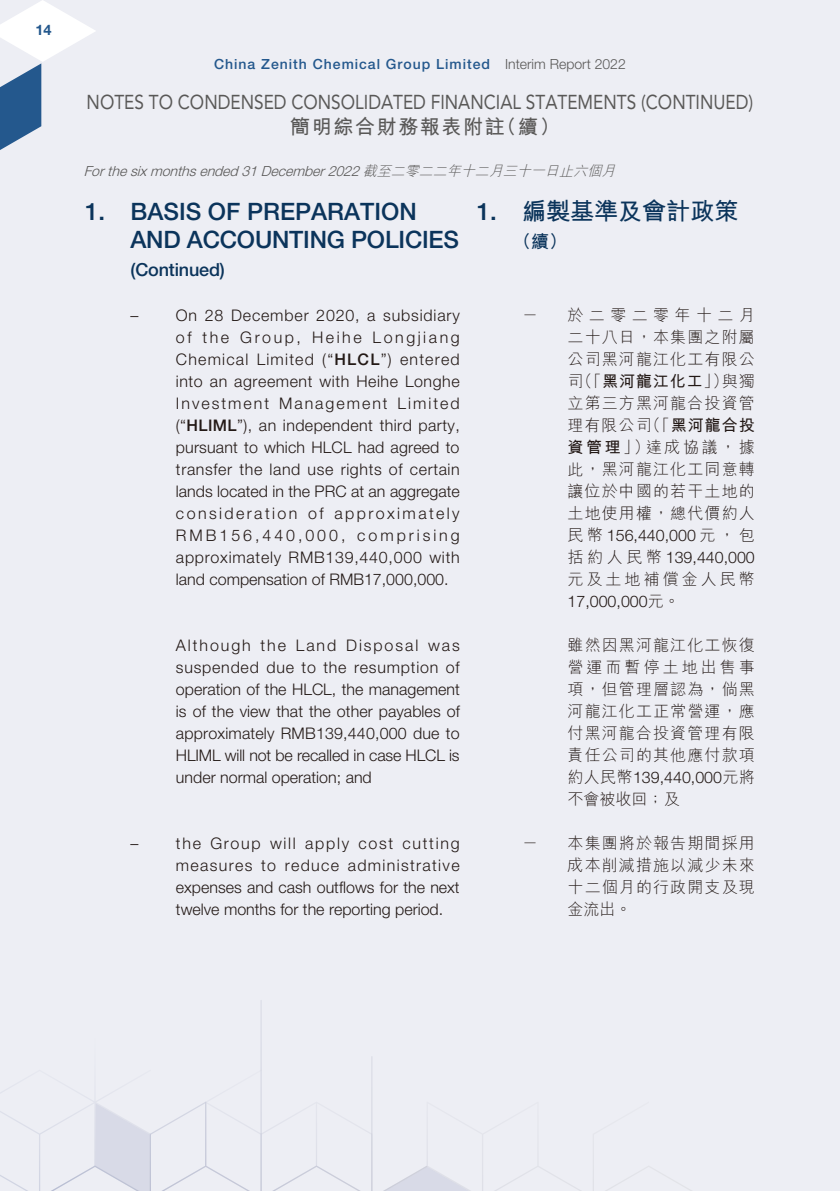
<style>
.page{position:relative;width:840px;height:1191px;background:#fff}
.page>*{position:absolute;margin:0;border:0;box-sizing:border-box;transform-origin:0 0}
.t1{font:500 24px/28px "Helvetica Neue LT Std";letter-spacing:-.01em;color:#0b345b}
.t2{font:700 24px "M Hei HK";color:#0b345b}
.t3{font:20px "Avenir LT Std";color:#595857;scale:.86 1}
.t4{font:700 20px "M Hei HK";letter-spacing:.08em;color:#595857}
.t5{font:500 18px "Helvetica Neue LT Std";letter-spacing:-.01em;color:#0b345b}
.t6{font:700 18px "M Hei HK";color:#0b345b}
.t7{font:300 16px/22px "Helvetica Neue LT Std";color:#231916;text-align:justify}
.t8{font:300 16px/22px "M Hei HK";letter-spacing:.07em;color:#231916;text-align:justify}
.t9{font:300 16px "M Hei HK";letter-spacing:.19em;color:#231916}
.t10{font:700 14.4px "Helvetica Neue LT Std";color:#24588d}
.t11{font:italic 300 14px "Helvetica Neue LT Std";color:#595857}
.t12{font:500 14px "Helvetica Neue LT Std";letter-spacing:.07em;color:#24588d}
.s1{font-weight:300;color:#595857}
.s2{font-family:"M Hei HK"}
.s3{font-weight:500}
.s4{font-family:"Helvetica Neue LT Std";font-weight:500}
.s5{font-weight:700}
</style>
<div class="page">
<div style="left:0;top:0;width:839px;height:1191px;background:#edeef4"></div>
<svg style="left:0;top:0;width:95px;height:150px"></svg>
<svg style="left:0;top:1000px;width:692px;height:191px"></svg>
<p class="t10" style="left:35px;top:21px;width:18px">14</p>
<p class="t12" style="left:214px;top:56px;width:413px">China Zenith Chemical Group Limited <span class="s1">Interim Report 2022</span></p>
<p class="t3" style="left:87px;top:90px;width:776px">NOTES TO CONDENSED CONSOLIDATED FINANCIAL STATEMENTS (CONTINUED)</p>
<p class="t4" style="left:290px;top:112px;width:271px">簡明綜合財務報表附註（續）</p>
<p class="t11" style="left:84px;top:162px;width:536px">Forthesixmonthsended31December2022<span class="s2">截至二零二二年十二月三十一日止六個月</span></p>
<h1 class="t1" style="left:130px;top:197px;width:330px;text-indent:-45px">1. BASIS OF PREPARATION<br>AND ACCOUNTING POLICIES</h1>
<p class="t5" style="left:130px;top:259px;width:96px">(Continued)</p>
<p class="t7" style="left:176px;top:304px;width:285px;text-indent:-45px">– On 28 December 2020, a subsidiary of the Group, Heihe Longjiang Chemical Limited (“<span class="s3">HLCL</span>”) entered into an agreement with Heihe Longhe Investment Management Limited (“<span class="s3">HLIML</span>”), an independent third party, pursuant to which HLCL had agreed to transfer the land use rights of certain lands located in the PRC at an aggregate consideration of approximately RMB156,440,000, comprising approximately RMB139,440,000 with land compensation of RMB17,000,000.</p>
<p class="t7" style="left:176px;top:634px;width:285px">Although the Land Disposal was suspended due to the resumption of operation of the HLCL, the management is of the view that the other payables of approximately RMB139,440,000 due to HLIML will not be recalled in case HLCL is under normal operation; and</p>
<p class="t7" style="left:176px;top:832px;width:285px;text-indent:-45px">– the Group will apply cost cutting measures to reduce administrative expenses and cash outflows for the next twelve months for the reporting period.</p>
<h1 class="t2" style="left:476px;top:194px;width:263px"><span class="s4">1.</span> 編製基準及會計政策</h1>
<p class="t6" style="left:513px;top:228px;width:55px">（續）</p>
<p class="t8" style="left:522px;top:304px;width:17px">－</p>
<p class="t8" style="left:567px;top:304px;width:189px">於二零二零年十二月二十八日，本集團之附屬公司黑河龍江化工有限公司（「<span class="s5">黑河龍江化工</span>」）與獨立第三方黑河龍合投資管理有限公司（「<span class="s5">黑河龍合投資管理</span>」）達成協議，據此，黑河龍江化工同意轉讓位於中國的若干土地的土地使用權，總代價約人</p>
<p class="t7" style="left:567px;top:524px;width:189px"><span class="s2">民幣</span> 156,440,000 <span class="s2">元，包括約人民幣</span> 139,440,000</p>
<p class="t9" style="left:567px;top:571px;width:189px">元及土地補償金人民幣</p>
<p class="t7" style="left:567px;top:590px;width:114px">17,000,000<span class="s2">元。</span></p>
<p class="t8" style="left:567px;top:634px;width:189px">雖然因黑河龍江化工恢復營運而暫停土地出售事項，但管理層認為，倘黑河龍江化工正常營運，應付黑河龍合投資管理有限責任公司的其他應付款項</p>
<p class="t7" style="left:567px;top:766px;width:189px"><span class="s2">約人民幣</span>139,440,000<span class="s2">元將</span></p>
<p class="t8" style="left:567px;top:788px;width:113px">不會被收回；及</p>
<p class="t8" style="left:522px;top:832px;width:17px">－</p>
<p class="t8" style="left:567px;top:832px;width:189px">本集團將於報告期間採用成本削減措施以減少未來十二個月的行政開支及現金流出。</p>
</div>
